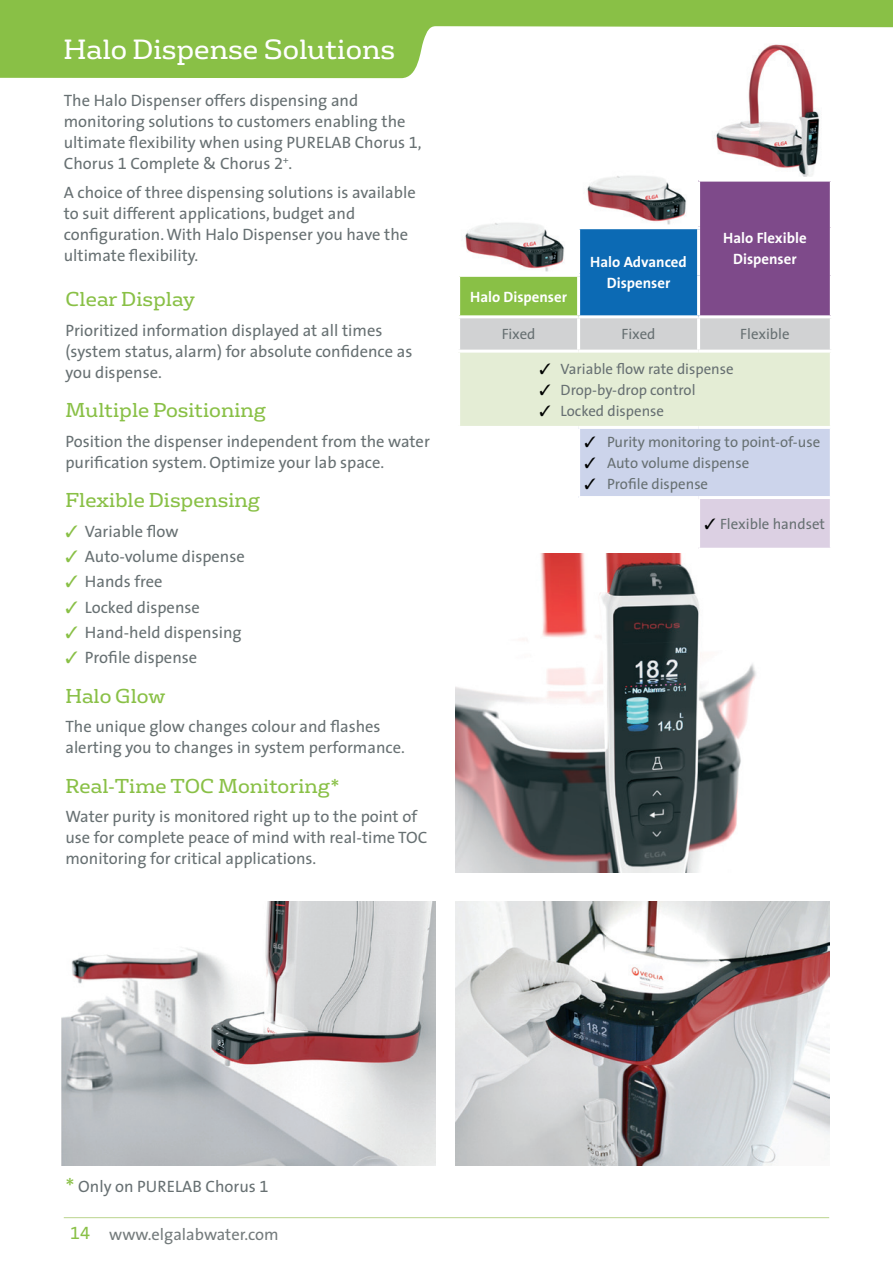
<style>
.page{position:relative;width:893px;height:1263px;background:#fff}
.page>*{position:absolute;margin:0;border:0;box-sizing:border-box;transform-origin:0 0}
.t1{font:27px "FS Rufus";color:#fff}
.t2{font:19.5px "FS Rufus";color:#89c046}
.t3{font:16.5px/21px "The Sans CPQ";color:#677072}
.t4{font:16.5px "The Sans CPQ";color:#747b7c}
.t5{font:15px "The Sans CPQ";color:#677072}
.t6{font:15px "The Sans CPQ Bold";color:#fff}
.s1{color:#89c046}
.s2{color:#000201}
.s3{font-family:"FS Rufus";font-size:19.5px;color:#89c046}
.s4{font-size:18px;color:#89c046}
</style>
<div class="page">
<hr style="left:64px;top:1217px;width:765px;height:1px;background:#bad48d">
<svg style="left:0;top:0;width:893px;height:78px;fill:#89c046"></svg>
<div style="left:699px;top:180px;width:132px;height:137px;background:#7e4a8a"></div>
<div style="left:579px;top:228px;width:120px;height:89px;background:#0c6ab4"></div>
<div style="left:459px;top:275px;width:120px;height:42px;background:#89c046"></div>
<div style="left:460px;top:318px;width:370px;height:32px;background:#d1d2d3"></div>
<div style="left:459px;top:351px;width:372px;height:76px;background:#e4edd5"></div>
<div style="left:579px;top:427px;width:252px;height:70px;background:#ccd4eb"></div>
<div style="left:699px;top:497px;width:132px;height:52px;background:#dcd0e3"></div>
<hr style="left:699px;top:179px;width:134px;height:3px;background:#fff">
<hr style="left:697px;top:182px;width:3px;height:44px;background:#fff">
<hr style="left:830px;top:182px;width:3px;height:46px;background:#fff">
<hr style="left:830px;top:228px;width:3px;height:47px;background:#fff">
<hr style="left:830px;top:275px;width:3px;height:40px;background:#fff">
<hr style="left:579px;top:226px;width:121px;height:3px;background:#fff">
<hr style="left:577px;top:229px;width:3px;height:45px;background:#fff">
<hr style="left:697px;top:229px;width:3px;height:46px;background:#fff">
<hr style="left:697px;top:275px;width:3px;height:40px;background:#fff">
<hr style="left:457px;top:274px;width:123px;height:3px;background:#fff">
<hr style="left:457px;top:277px;width:3px;height:38px;background:#fff">
<hr style="left:577px;top:277px;width:3px;height:38px;background:#fff">
<hr style="left:457px;top:315px;width:122px;height:3px;background:#fff">
<hr style="left:579px;top:315px;width:120px;height:3px;background:#fff">
<hr style="left:577px;top:318px;width:3px;height:32px;background:#fff">
<hr style="left:699px;top:315px;width:134px;height:3px;background:#fff">
<hr style="left:697px;top:318px;width:3px;height:32px;background:#fff">
<hr style="left:457px;top:350px;width:122px;height:3px;background:#fff">
<hr style="left:457px;top:353px;width:3px;height:73px;background:#fff">
<hr style="left:579px;top:350px;width:120px;height:3px;background:#fff">
<hr style="left:699px;top:350px;width:134px;height:3px;background:#fff">
<hr style="left:830px;top:353px;width:3px;height:73px;background:#fff">
<hr style="left:457px;top:426px;width:122px;height:3px;background:#fff">
<hr style="left:579px;top:426px;width:120px;height:3px;background:#fff">
<hr style="left:577px;top:429px;width:3px;height:67px;background:#fff">
<hr style="left:699px;top:426px;width:134px;height:3px;background:#fff">
<hr style="left:830px;top:429px;width:3px;height:67px;background:#fff">
<hr style="left:579px;top:496px;width:120px;height:3px;background:#fff">
<hr style="left:699px;top:496px;width:134px;height:3px;background:#fff">
<hr style="left:697px;top:499px;width:3px;height:49px;background:#fff">
<hr style="left:830px;top:499px;width:3px;height:49px;background:#fff">
<hr style="left:699px;top:548px;width:134px;height:3px;background:#fff">
<img style="left:465px;top:223px;width:99px;height:48px">
<img style="left:587px;top:176px;width:99px;height:48px">
<img style="left:708px;top:28px;width:114px;height:148px">
<img style="left:455px;top:554px;width:301px;height:319px">
<img style="left:455px;top:901px;width:374px;height:264px">
<img style="left:62px;top:901px;width:374px;height:264px">
<h1 class="t1" style="left:63px;top:28px;width:333px">Halo Dispense Solutions</h1>
<p class="t3" style="left:64px;top:89px;width:359px">The Halo Dispenser offers dispensing and monitoring solutions to customers enabling the ultimate flexibility when using PURELAB Chorus 1, Chorus 1 Complete &amp; Chorus 2<sup>+</sup>.</p>
<p class="t3" style="left:64px;top:182px;width:353px">A choice of three dispensing solutions is available to suit different applications, budget and configuration. With Halo Dispenser you have the ultimate flexibility.</p>
<p class="t2" style="left:65px;top:283px;width:131px">Clear Display</p>
<p class="t3" style="left:65px;top:319px;width:348px">Prioritized information displayed at all times (system status, alarm) for absolute confidence as you dispense.</p>
<p class="t2" style="left:65px;top:394px;width:202px">Multiple Positioning</p>
<p class="t3" style="left:65px;top:430px;width:366px">Position the dispenser independent from the water purification system. Optimize your lab space.</p>
<p class="t2" style="left:65px;top:484px;width:196px">Flexible Dispensing</p>
<p class="t3" style="left:65px;top:520px;width:115px"><span class="s1">✓</span> Variable flow</p>
<p class="t3" style="left:65px;top:545px;width:181px"><span class="s1">✓</span> Auto-volume dispense</p>
<p class="t3" style="left:65px;top:571px;width:99px"><span class="s1">✓</span> Hands free</p>
<p class="t3" style="left:65px;top:596px;width:136px"><span class="s1">✓</span> Locked dispense</p>
<p class="t3" style="left:65px;top:621px;width:178px"><span class="s1">✓</span> Hand-held dispensing</p>
<p class="t3" style="left:65px;top:646px;width:133px"><span class="s1">✓</span> Profile dispense</p>
<p class="t2" style="left:65px;top:680px;width:101px">Halo Glow</p>
<p class="t3" style="left:65px;top:715px;width:341px">The unique glow changes colour and flashes alerting you to changes in system performance.</p>
<p class="t2" style="left:65px;top:770px;width:276px">Real-Time TOC Monitoring*</p>
<p class="t3" style="left:65px;top:805px;width:363px">Water purity is monitored right up to the point of use for complete peace of mind with real-time TOC monitoring for critical applications.</p>
<p class="t6" style="left:723px;top:226px;width:85px">Halo Flexible</p>
<p class="t6" style="left:590px;top:250px;width:98px">Halo Advanced</p>
<p class="t6" style="left:733px;top:247px;width:65px">Dispenser</p>
<p class="t6" style="left:607px;top:271px;width:65px">Dispenser</p>
<p class="t6" style="left:470px;top:284px;width:98px">Halo Dispenser</p>
<p class="t5" style="left:502px;top:322px;width:35px">Fixed</p>
<p class="t5" style="left:622px;top:322px;width:35px">Fixed</p>
<p class="t5" style="left:740px;top:322px;width:51px">Flexible</p>
<p class="t5" style="left:540px;top:356px;width:196px"><span class="s2">✓</span> Variable flow rate dispense</p>
<p class="t5" style="left:540px;top:377px;width:157px"><span class="s2">✓</span> Drop-by-drop control</p>
<p class="t5" style="left:540px;top:398px;width:126px"><span class="s2">✓</span> Locked dispense</p>
<p class="t5" style="left:585px;top:430px;width:237px"><span class="s2">✓</span> Purity monitoring to point-of-use</p>
<p class="t5" style="left:585px;top:451px;width:166px"><span class="s2">✓</span> Auto volume dispense</p>
<p class="t5" style="left:585px;top:472px;width:125px"><span class="s2">✓</span> Profile dispense</p>
<p class="t5" style="left:705px;top:511px;width:122px"><span class="s2">✓</span> Flexible handset</p>
<p class="t3" style="left:65px;top:1176px;width:205px"><span class="s3">*</span> Only on PURELAB Chorus 1</p>
<p class="t4" style="left:70px;top:1220px;width:210px"><span class="s4">14</span> www.elgalabwater.com</p>
</div>
